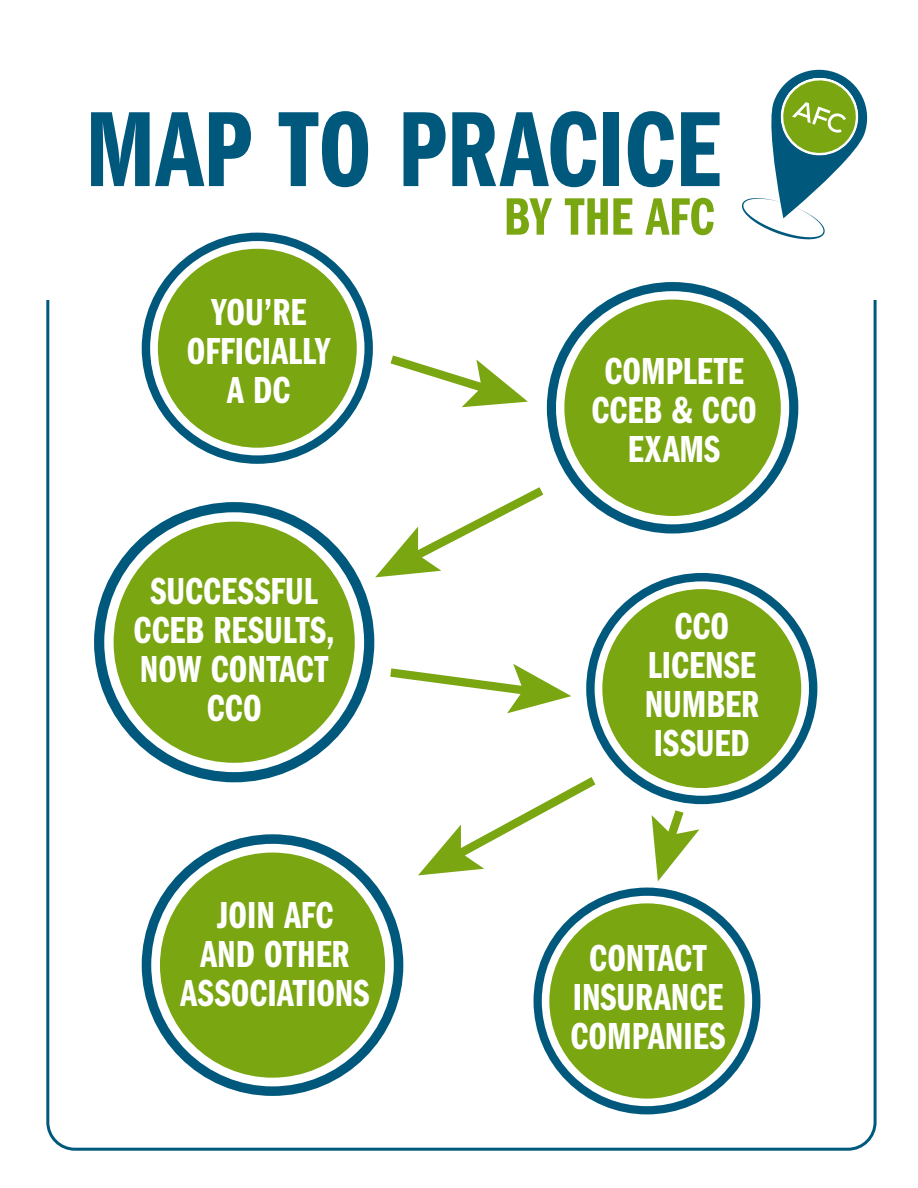
<style>
.page{position:relative;width:918px;height:1188px;background:#fff}
.page>*{position:absolute;margin:0;border:0;box-sizing:border-box;transform-origin:0 0}
.t1{font:110.7px "Franklin Gothic URW Com Dem";color:#00597d}
.t2{font:54.45px "Franklin Gothic URW Com Dem";color:#79a611}
.t3{font:39px/39px "Franklin Gothic URW Com Dem";color:#fff;text-align:center}
</style>
<div class="page">
<svg style="left:142px;top:233px;width:231px;height:231px;fill:#79a611"></svg>
<svg style="left:94px;top:502px;width:280px;height:280px;fill:#79a611"></svg>
<svg style="left:547px;top:282px;width:251px;height:252px;fill:#79a611"></svg>
<svg style="left:586px;top:573px;width:231px;height:231px;fill:#79a611"></svg>
<svg style="left:142px;top:834px;width:261px;height:262px;fill:#79a611"></svg>
<svg style="left:534px;top:888px;width:226px;height:226px;fill:#79a611"></svg>
<svg style="left:742px;top:69px;width:126px;height:170px"></svg>
<svg style="left:391px;top:355px;width:137px;height:52px"></svg>
<svg style="left:390px;top:664px;width:181px;height:49px"></svg>
<svg style="left:375px;top:487px;width:168px;height:90px"></svg>
<svg style="left:418px;top:777px;width:177px;height:98px"></svg>
<svg style="left:652px;top:810px;width:47px;height:71px"></svg>
<h1 class="t1" style="left:85px;top:72px;width:637px">MAP TO PRACICE</h1>
<h2 class="t2" style="left:504px;top:179px;width:212px">BY THE AFC</h2>
<p class="t3" style="left:187px;top:290px;width:145px">YOU’RE<br>OFFICIALLY<br>A DC</p>
<p class="t3" style="left:134px;top:570px;width:203px">SUCCESSFUL<br>CCEB RESULTS,<br>NOW CONTACT<br>CCO</p>
<p class="t3" style="left:181px;top:893px;width:190px">JOIN AFC<br>AND OTHER<br>ASSOCIATIONS</p>
<p class="t3" style="left:591px;top:350px;width:167px">COMPLETE<br>CCEB &amp; CCO<br>EXAMS</p>
<p class="t3" style="left:645px;top:604px;width:116px">CCO<br>LICENSE<br>NUMBER<br>ISSUED</p>
<p class="t3" style="left:570px;top:937px;width:157px">CONTACT<br>INSURANCE<br>COMPANIES</p>
</div>
